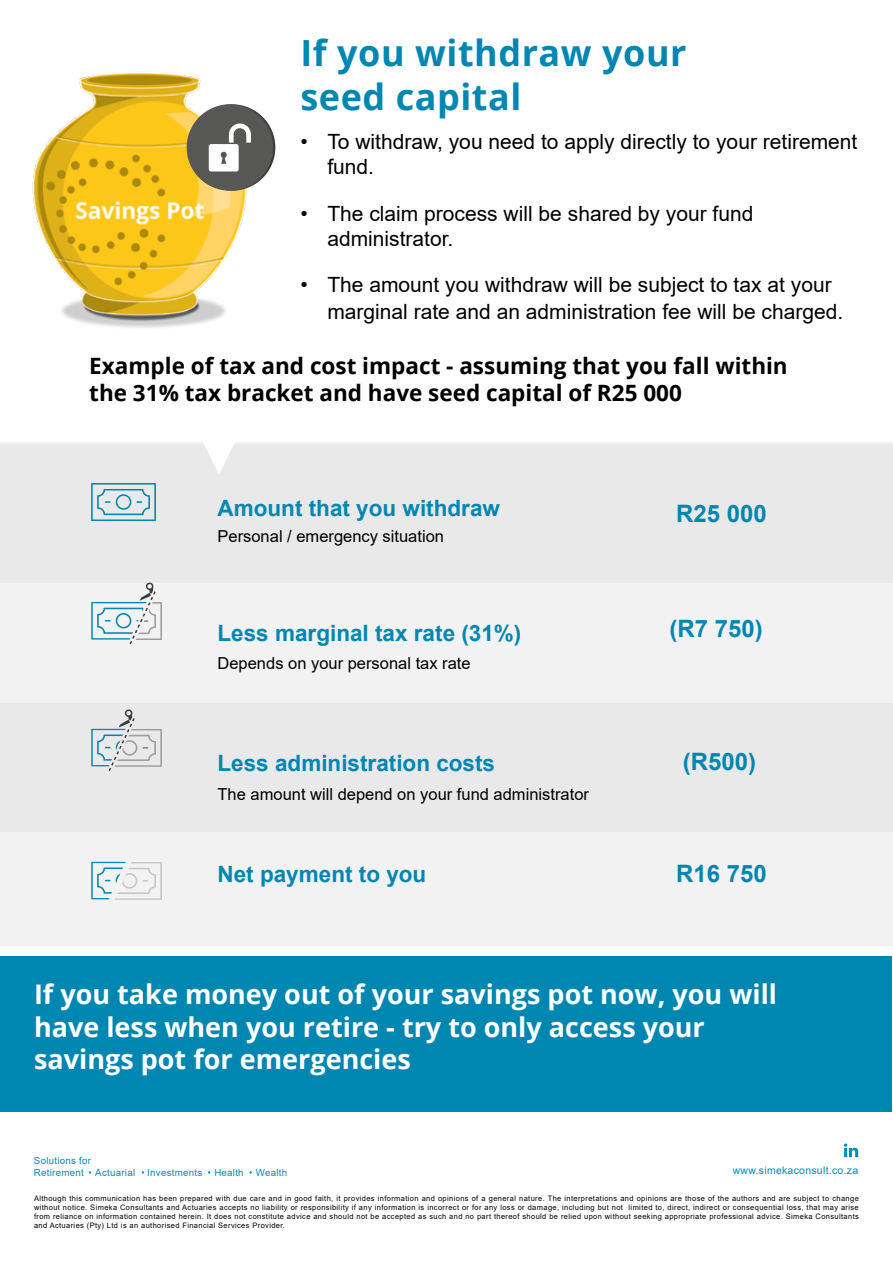
<style>
.page{position:relative;width:893px;height:1263px;background:#fff}
.page>*{position:absolute;margin:0;border:0;box-sizing:border-box;transform-origin:0 0}
.t1{font:700 36px/43.2px "Open Sans";letter-spacing:.015em;color:#0087b1}
.t2{font:700 27px/32.4px "Open Sans";color:#fff}
.t3{font:700 24px "Arial";color:#0087b1}
.t4{font:700 22.5px/27px "Open Sans";color:#000}
.t5{font:700 22.5px "Arial";color:#0087b1}
.t6{font:21px/25.2px "Arial";color:#000}
.t7{font:16.5px "Arial";color:#000}
.t8{font:10.5px "Arial";letter-spacing:.025em;color:#008eb7}
.t9{font:9.75px/12.6px "Arial";letter-spacing:.025em;color:#008eb7}
.t10{font:7.5px/9px "Arial";letter-spacing:.05em;color:#000;text-align:justify}
</style>
<div class="page">
<div style="left:0;top:442px;width:893px;height:504px;background:#f2f2f2"></div>
<div style="left:0;top:703px;width:893px;height:128px;background:#e9e9e9"></div>
<div style="left:0;top:444px;width:893px;height:139px;background:#e9e9e9"></div>
<div style="left:0;top:957px;width:892px;height:155px;background:#0087b1"></div>
<svg style="left:844px;top:1143px;width:14px;height:14px"></svg>
<img style="left:32px;top:73px;width:243px;height:255px">
<svg style="left:189px;top:104px;width:86px;height:87px"></svg>
<div style="left:187px;top:104px;width:86px;height:87px;background:#575756;border-radius:50%"></div>
<svg style="left:209px;top:123px;width:42px;height:48px"></svg>
<svg style="left:204px;top:442px;width:30px;height:32px"></svg>
<svg style="left:91px;top:483px;width:65px;height:38px"></svg>
<svg style="left:91px;top:582px;width:71px;height:63px"></svg>
<svg style="left:91px;top:709px;width:71px;height:62px"></svg>
<svg style="left:91px;top:861px;width:71px;height:39px"></svg>
<h1 class="t1" style="left:300px;top:31px;width:388px">If you withdraw your seed capital</h1>
<h3 class="t6" style="left:327px;top:129px;width:531px;text-indent:-27px">• To withdraw, you need to apply directly to your retirement fund.</h3>
<h3 class="t6" style="left:327px;top:200px;width:427px;text-indent:-27px">• The claim process will be shared by your fund administrator.</h3>
<h3 class="t6" style="left:327px;top:271px;width:517px;line-height:27px;text-indent:-27px">• The amount you withdraw will be subject to tax at your marginal rate and an administration fee will be charged.</h3>
<h3 class="t4" style="left:89px;top:352px;width:700px">Example of tax and cost impact - assuming that you fall within the 31% tax bracket and have seed capital of R25 000</h3>
<h3 class="t5" style="left:218px;top:492px;width:284px">Amount that you withdraw</h3>
<h3 class="t7" style="left:218px;top:525px;width:228px">Personal / emergency situation</h3>
<h3 class="t5" style="left:218px;top:617px;width:305px">Less marginal tax rate (31%)</h3>
<h3 class="t7" style="left:218px;top:652px;width:255px">Depends on your personal tax rate</h3>
<h3 class="t5" style="left:218px;top:747px;width:279px">Less administration costs</h3>
<h3 class="t7" style="left:218px;top:783px;width:373px">The amount will depend on your fund administrator</h3>
<h3 class="t3" style="left:676px;top:497px;width:92px">R25 000</h3>
<h3 class="t3" style="left:669px;top:611px;width:95px">(R7 750)</h3>
<h3 class="t3" style="left:683px;top:745px;width:75px">(R500)</h3>
<h3 class="t5" style="left:218px;top:858px;width:210px">Net payment to you</h3>
<h3 class="t3" style="left:676px;top:857px;width:92px">R16 750</h3>
<h2 class="t2" style="left:34px;top:978px;width:745px">If you take money out of your savings pot now, you will have less when you retire - try to only access your savings pot for emergencies</h2>
<h3 class="t9" style="left:34px;top:1154px;width:255px">Solutions for<br>Retirement Actuarial Investments Health Wealth</h3>
<p class="t10" style="left:34px;top:1193px;width:826px">Although this communication has been prepared with due care and in good faith, it provides information and opinions of a general nature. The interpretations and opinions are those of the authors and are subject to change without notice. Simeka Consultants and Actuaries accepts no liability or responsibility if any information is incorrect or for any loss or damage, including but not limited to, direct, indirect or consequential loss, that may arise from reliance on information contained herein. It does not constitute advice and should not be accepted as such and no part thereof should be relied upon without seeking appropriate professional advice. Simeka Consultants and Actuaries (Pty) Ltd is an authorised Financial Services Provider.</p>
<h3 class="t8" style="left:733px;top:1163px;width:127px">www.simekaconsult.co.za</h3>
</div>
